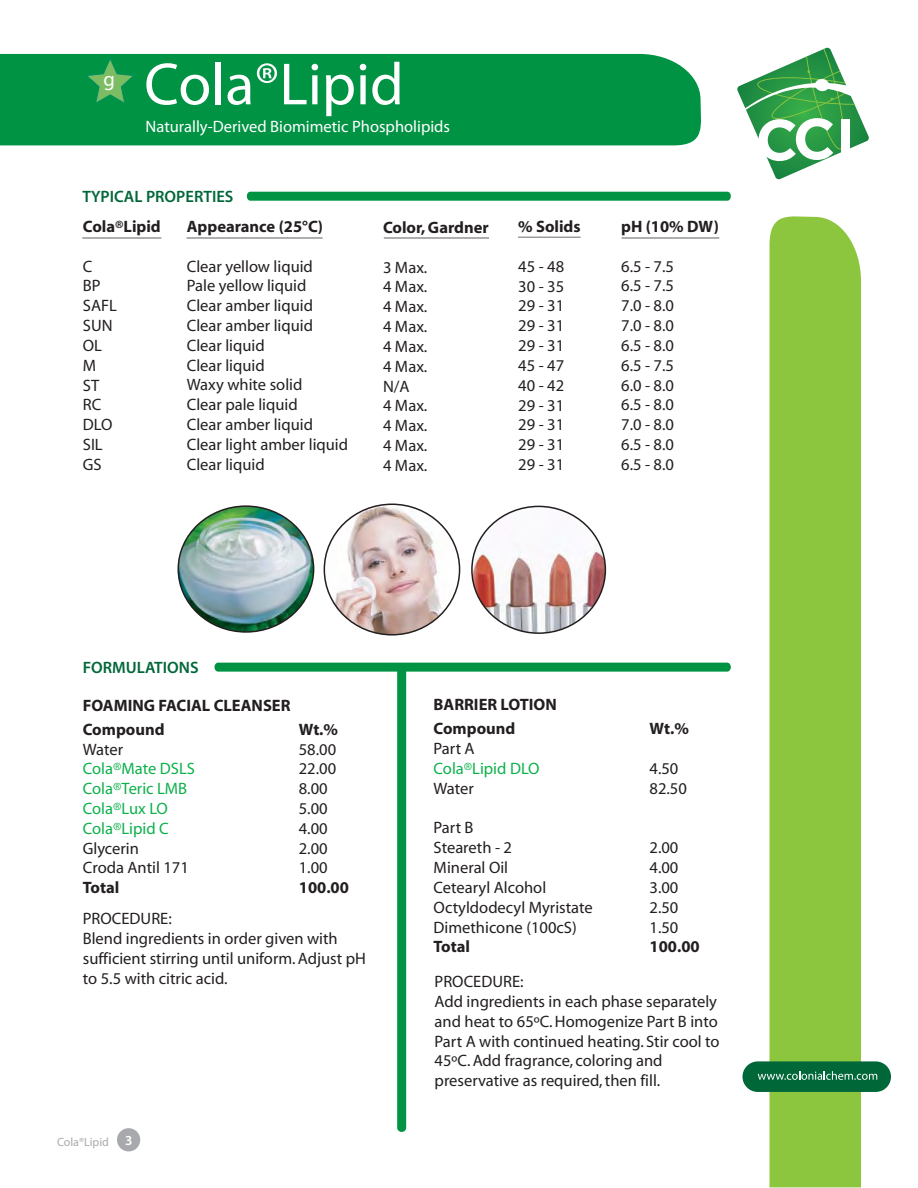
<style>
.page{position:relative;width:918px;height:1188px;background:#fff}
.page>*{position:absolute;margin:0;border:0;box-sizing:border-box;transform-origin:0 0}
.t1{font:60px "Myriad Pro";color:#fff}
.t2{font:20.55px "Helvetica";color:#fff}
.t3{font:16.5px/19.8px "Myriad";color:#231f20}
.t4{font:700 16.5px "Myriad";color:#231f20}
.t5{font:16.5px "Myriad";color:#0cb14b}
.t6{font:16.5px "Myriad Pro";color:#fff}
.t7{font:600 16.5px "Myriad Pro";color:#006738}
.t8{font:12px "Myriad Pro";color:#a7a9ac}
</style>
<div class="page">
<div style="left:770px;top:216px;width:91px;height:971px;background:#8cc63f"></div>
<div style="left:0;top:54px;width:701px;height:91px;background:#009344"></div>
<div style="left:742px;top:1061px;width:149px;height:31px;background:#006738;border-radius:15px"></div>
<svg style="left:758px;top:1071px;width:119px;height:9px"></svg>
<svg style="left:214px;top:663px;width:517px;height:9px;background:#0b974c"></svg>
<div style="left:397px;top:666px;width:9px;height:466px;background:#009344;border-radius:4px"></div>
<div style="left:117px;top:1128px;width:23px;height:23px;background:#a7a9ac;border-radius:50%"></div>
<svg style="left:737px;top:48px;width:132px;height:132px"></svg>
<svg style="left:84px;top:56px;width:51px;height:49px;background:#259f4f"></svg>
<svg style="left:247px;top:192px;width:484px;height:9px;background:#09964a"></svg>
<img style="left:180px;top:506px;width:134px;height:126px">
<img style="left:324px;top:504px;width:135px;height:129px">
<img style="left:472px;top:506px;width:133px;height:127px;border-radius:50%">
<hr style="left:82px;top:238px;width:79px;height:1px;background:#939598">
<hr style="left:187px;top:238px;width:136px;height:1px;background:#939598">
<hr style="left:384px;top:238px;width:105px;height:1px;background:#939598">
<hr style="left:518px;top:237px;width:63px;height:1px;background:#939598">
<hr style="left:622px;top:238px;width:97px;height:1px;background:#939598">
<p class="t2" style="left:103px;top:72px;width:13px">g</p>
<h1 class="t1" style="left:144px;top:49px;width:261px">Cola®Lipid</h1>
<p class="t6" style="left:145px;top:117px;width:306px">Naturally-Derived Biomimetic Phospholipids</p>
<p class="t7" style="left:82px;top:187px;width:153px">TYPICAL PROPERTIES</p>
<p class="t4" style="left:83px;top:220px;width:79px">Cola®Lipid</p>
<p class="t3" style="left:83px;top:257px;width:36px">C<br>BP<br>SAFL<br>SUN<br>OL<br>M<br>ST<br>RC<br>DLO<br>SIL<br>GS</p>
<p class="t4" style="left:187px;top:220px;width:138px">Appearance (25°C)</p>
<p class="t3" style="left:187px;top:257px;width:163px">Clear yellow liquid<br>Pale yellow liquid<br>Clear amber liquid<br>Clear amber liquid<br>Clear liquid<br>Clear liquid<br>Waxy white solid<br>Clear pale liquid<br>Clear amber liquid<br>Clear light amber liquid<br>Clear liquid</p>
<p class="t4" style="left:383px;top:221px;width:107px">Color, Gardner</p>
<p class="t3" style="left:383px;top:258px;width:46px">3 Max.<br>4 Max.<br>4 Max.<br>4 Max.<br>4 Max.<br>4 Max.<br>N/A<br>4 Max.<br>4 Max.<br>4 Max.<br>4 Max.</p>
<p class="t4" style="left:518px;top:220px;width:64px">% Solids</p>
<p class="t3" style="left:518px;top:258px;width:47px;text-align:justify">45 - 48<br>30 - 35<br>29 - 31<br>29 - 31<br>29 - 31<br>45 - 47<br>40 - 42<br>29 - 31<br>29 - 31<br>29 - 31<br>29 - 31</p>
<p class="t4" style="left:621px;top:220px;width:99px">pH (10% DW)</p>
<p class="t3" style="left:621px;top:257px;width:54px;text-align:justify">6.5 - 7.5<br>6.5 - 7.5<br>7.0 - 8.0<br>7.0 - 8.0<br>6.5 - 8.0<br>6.5 - 7.5<br>6.0 - 8.0<br>6.5 - 8.0<br>7.0 - 8.0<br>6.5 - 8.0<br>6.5 - 8.0</p>
<p class="t7" style="left:83px;top:658px;width:117px">FORMULATIONS</p>
<p class="t4" style="left:83px;top:699px;width:209px">FOAMING FACIAL CLEANSER</p>
<p class="t4" style="left:83px;top:723px;width:83px">Compound</p>
<p class="t4" style="left:299px;top:723px;width:41px">Wt.%</p>
<p class="t3" style="left:83px;top:740px;width:42px">Water</p>
<p class="t3" style="left:299px;top:740px;width:39px">58.00</p>
<p class="t5" style="left:83px;top:763px;width:114px">Cola®Mate DSLS</p>
<p class="t3" style="left:299px;top:760px;width:39px">22.00</p>
<p class="t5" style="left:83px;top:782px;width:106px">Cola®Teric LMB</p>
<p class="t3" style="left:299px;top:780px;width:30px">8.00</p>
<p class="t5" style="left:83px;top:802px;width:87px">Cola®Lux LO</p>
<p class="t3" style="left:299px;top:800px;width:30px">5.00</p>
<p class="t5" style="left:83px;top:822px;width:88px">Cola®Lipid C</p>
<p class="t3" style="left:299px;top:820px;width:30px">4.00</p>
<p class="t3" style="left:83px;top:840px;width:58px">Glycerin</p>
<p class="t3" style="left:299px;top:840px;width:30px">2.00</p>
<p class="t3" style="left:83px;top:859px;width:108px">Croda Antil 171</p>
<p class="t3" style="left:299px;top:859px;width:30px">1.00</p>
<p class="t4" style="left:83px;top:882px;width:38px">Total</p>
<p class="t4" style="left:299px;top:882px;width:52px">100.00</p>
<p class="t3" style="left:83px;top:910px;width:285px">PROCEDURE:<br>Blend ingredients in order given with sufficient stirring until uniform. Adjust pH to 5.5 with citric acid.</p>
<p class="t8" style="left:57px;top:1135px;width:77px">Cola®Lipid <sup>3</sup></p>
<p class="t4" style="left:434px;top:699px;width:125px">BARRIER LOTION</p>
<p class="t4" style="left:434px;top:723px;width:83px">Compound</p>
<p class="t4" style="left:650px;top:723px;width:41px">Wt.%</p>
<p class="t3" style="left:434px;top:740px;width:43px">Part A</p>
<p class="t5" style="left:434px;top:762px;width:108px">Cola®Lipid DLO</p>
<p class="t3" style="left:650px;top:760px;width:30px">4.50</p>
<p class="t3" style="left:434px;top:780px;width:42px">Water</p>
<p class="t3" style="left:650px;top:780px;width:39px">82.50</p>
<p class="t3" style="left:434px;top:819px;width:80px">Part B<br>Steareth - 2</p>
<p class="t3" style="left:650px;top:839px;width:30px">2.00</p>
<p class="t3" style="left:434px;top:859px;width:76px">Mineral Oil</p>
<p class="t3" style="left:650px;top:859px;width:30px">4.00</p>
<p class="t3" style="left:434px;top:879px;width:114px">Cetearyl Alcohol</p>
<p class="t3" style="left:650px;top:879px;width:30px">3.00</p>
<p class="t3" style="left:434px;top:899px;width:161px">Octyldodecyl Myristate</p>
<p class="t3" style="left:650px;top:899px;width:30px">2.50</p>
<p class="t3" style="left:434px;top:919px;width:145px">Dimethicone (100cS)</p>
<p class="t3" style="left:650px;top:919px;width:30px">1.50</p>
<p class="t4" style="left:434px;top:941px;width:38px">Total</p>
<p class="t4" style="left:650px;top:941px;width:52px">100.00</p>
<p class="t3" style="left:435px;top:973px;width:287px">PROCEDURE:<br>Add ingredients in each phase separately and heat to 65ºC. Homogenize Part B into Part A with continued heating. Stir cool to 45ºC. Add fragrance, coloring and preservative as required, then fill.</p>
</div>
